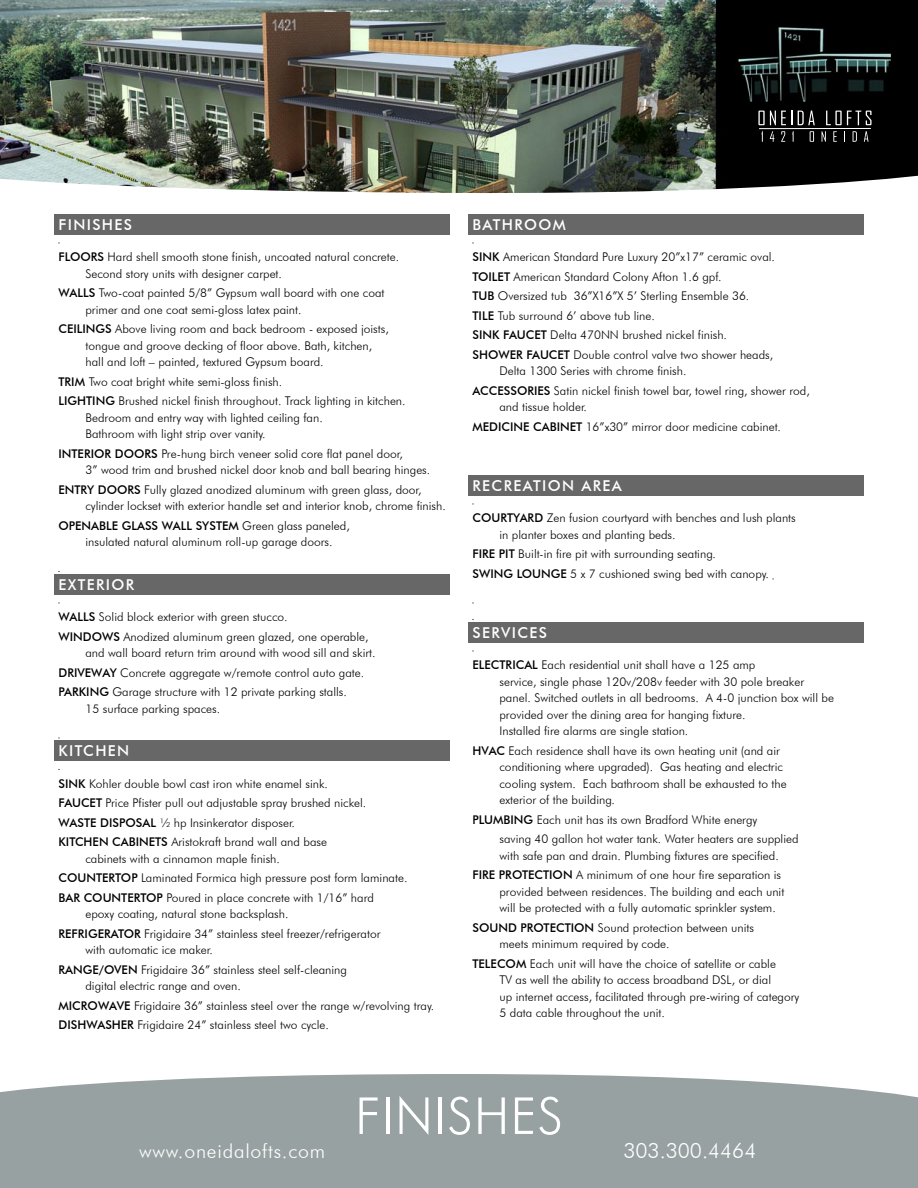
<style>
.page{position:relative;width:918px;height:1188px;background:#fff}
.page>*{position:absolute;margin:0;border:0;box-sizing:border-box;transform-origin:0 0}
.t1{font:300 51px "Futura BT";letter-spacing:.02em;color:#fff}
.t2{font:300 21px "Futura BT";color:#fff}
.t3{font:300 19.5px "Futura BT";letter-spacing:.04em;color:#fff}
.tab{font:500 15px "Futura BT";letter-spacing:.09em;color:#fff}
.tab-2{font:300 12px/16.5px "Futura BT";color:#000}
.s1{font-weight:500}
</style>
<div class="page">
<img style="left:0;top:0;width:918px;height:193px">
<div style="left:0;top:1074px;width:918px;height:114px;background:#98a1a1"></div>
<svg style="left:761px;top:131px;width:2px;height:11px"></svg>
<svg style="left:770px;top:131px;width:4px;height:11px"></svg>
<svg style="left:781px;top:131px;width:4px;height:11px"></svg>
<svg style="left:792px;top:131px;width:2px;height:11px"></svg>
<svg style="left:810px;top:131px;width:4px;height:11px"></svg>
<svg style="left:822px;top:131px;width:4px;height:11px"></svg>
<svg style="left:833px;top:131px;width:4px;height:11px"></svg>
<svg style="left:853px;top:131px;width:4px;height:11px"></svg>
<svg style="left:864px;top:131px;width:5px;height:11px"></svg>
<svg style="left:758px;top:111px;width:34px;height:14px"></svg>
<svg style="left:798px;top:111px;width:17px;height:14px"></svg>
<svg style="left:826px;top:111px;width:46px;height:14px"></svg>
<hr style="left:759px;top:128px;width:112px;height:1px;background:#fff">
<div style="left:468px;top:622px;width:396px;height:21px;background:#686767"></div>
<div style="left:468px;top:475px;width:396px;height:21px;background:#686767"></div>
<div style="left:468px;top:214px;width:396px;height:22px;background:#686767"></div>
<div style="left:54px;top:740px;width:396px;height:21px;background:#686767"></div>
<div style="left:54px;top:574px;width:396px;height:21px;background:#686767"></div>
<div style="left:54px;top:214px;width:396px;height:22px;background:#686767"></div>
<p class="tab" style="left:58px;top:215px;width:75px">FINISHES</p>
<p class="tab-2" style="left:86px;top:249px;width:315px;text-indent:-27px"><span class="s1">FLOORS</span> Hard shell smooth stone finish, uncoated natural concrete.<br>Second story units with designer carpet.</p>
<p class="tab-2" style="left:86px;top:285px;width:301px;text-indent:-27px"><span class="s1">WALLS</span> Two-coat painted 5/8” Gypsum wall board with one coat primer and one coat semi-gloss latex paint.</p>
<p class="tab-2" style="left:86px;top:321px;width:305px;text-indent:-27px"><span class="s1">CEILINGS</span> Above living room and back bedroom - exposed joists, tongue and groove decking of floor above. Bath, kitchen, hall and loft – painted, textured Gypsum board.</p>
<p class="tab-2" style="left:58px;top:373px;width:225px"><span class="s1">TRIM</span> Two coat bright white semi-gloss finish.</p>
<p class="tab-2" style="left:86px;top:393px;width:322px;text-indent:-27px"><span class="s1">LIGHTING</span> Brushed nickel finish throughout. Track lighting in kitchen.<br>Bedroom and entry way with lighted ceiling fan.<br>Bathroom with light strip over vanity.</p>
<p class="tab-2" style="left:86px;top:445px;width:346px;text-indent:-27px"><span class="s1">INTERIOR DOORS</span> Pre-hung birch veneer solid core flat panel door,<br>3” wood trim and brushed nickel door knob and ball bearing hinges.</p>
<p class="tab-2" style="left:86px;top:481px;width:362px;text-indent:-27px"><span class="s1">ENTRY DOORS</span> Fully glazed anodized aluminum with green glass, door, cylinder lockset with exterior handle set and interior knob, chrome finish.</p>
<p class="tab-2" style="left:86px;top:517px;width:266px;text-indent:-27px"><span class="s1">OPENABLE GLASS WALL SYSTEM</span> Green glass paneled, insulated natural aluminum roll-up garage doors.</p>
<p class="tab" style="left:58px;top:575px;width:77px">EXTERIOR</p>
<p class="tab-2" style="left:58px;top:609px;width:231px"><span class="s1">WALLS</span> Solid block exterior with green stucco.</p>
<p class="tab-2" style="left:86px;top:628px;width:292px;text-indent:-27px"><span class="s1">WINDOWS</span> Anodized aluminum green glazed, one operable, and wall board return trim around with wood sill and skirt.</p>
<p class="tab-2" style="left:58px;top:664px;width:307px"><span class="s1">DRIVEWAY</span> Concrete aggregate w/remote control auto gate.</p>
<p class="tab-2" style="left:86px;top:684px;width:263px;text-indent:-27px"><span class="s1">PARKING</span> Garage structure with 12 private parking stalls.<br>15 surface parking spaces.</p>
<p class="tab" style="left:58px;top:742px;width:72px">KITCHEN</p>
<p class="tab-2" style="left:58px;top:775px;width:271px"><span class="s1">SINK</span> Kohler double bowl cast iron white enamel sink.</p>
<p class="tab-2" style="left:58px;top:795px;width:309px"><span class="s1">FAUCET</span> Price Pfister pull out adjustable spray brushed nickel.</p>
<p class="tab-2" style="left:58px;top:814px;width:238px"><span class="s1">WASTE DISPOSAL</span> 1⁄2 hp Insinkerator disposer.</p>
<p class="tab-2" style="left:86px;top:834px;width:243px;text-indent:-27px"><span class="s1">KITCHEN CABINETS</span> Aristokraft brand wall and base cabinets with a cinnamon maple finish.</p>
<p class="tab-2" style="left:58px;top:870px;width:350px"><span class="s1">COUNTERTOP</span> Laminated Formica high pressure post form laminate.</p>
<p class="tab-2" style="left:86px;top:889px;width:290px;text-indent:-27px"><span class="s1">BAR COUNTERTOP</span> Poured in place concrete with 1/16” hard epoxy coating, natural stone backsplash.</p>
<p class="tab-2" style="left:86px;top:925px;width:296px;text-indent:-27px"><span class="s1">REFRIGERATOR</span> Frigidaire 34” stainless steel freezer/refrigerator with automatic ice maker.</p>
<p class="tab-2" style="left:86px;top:961px;width:263px;text-indent:-27px"><span class="s1">RANGE/OVEN</span> Frigidaire 36” stainless steel self-cleaning digital electric range and oven.</p>
<p class="tab-2" style="left:58px;top:997px;width:377px"><span class="s1">MICROWAVE</span> Frigidaire 36” stainless steel over the range w/revolving tray.</p>
<p class="tab-2" style="left:58px;top:1017px;width:272px"><span class="s1">DISHWASHER</span> Frigidaire 24” stainless steel two cycle.</p>
<p class="tab" style="left:472px;top:215px;width:95px">BATHROOM</p>
<p class="tab-2" style="left:472px;top:249px;width:304px"><span class="s1">SINK</span> American Standard Pure Luxury 20”x17” ceramic oval.</p>
<p class="tab-2" style="left:472px;top:268px;width:251px"><span class="s1">TOILET</span> American Standard Colony Afton 1.6 gpf.</p>
<p class="tab-2" style="left:472px;top:288px;width:278px"><span class="s1">TUB</span> Oversized tub 36”X16”X 5’ Sterling Ensemble 36.</p>
<p class="tab-2" style="left:472px;top:307px;width:184px"><span class="s1">TILE</span> Tub surround 6’ above tub line.</p>
<p class="tab-2" style="left:472px;top:327px;width:256px"><span class="s1">SINK FAUCET</span> Delta 470NN brushed nickel finish.</p>
<p class="tab-2" style="left:500px;top:346px;width:275px;text-indent:-27px"><span class="s1">SHOWER FAUCET</span> Double control valve two shower heads,<br>Delta 1300 Series with chrome finish.</p>
<p class="tab-2" style="left:500px;top:382px;width:312px;text-indent:-27px"><span class="s1">ACCESSORIES</span> Satin nickel finish towel bar, towel ring, shower rod, and tissue holder.</p>
<p class="tab-2" style="left:472px;top:418px;width:310px"><span class="s1">MEDICINE CABINET</span> 16”x30” mirror door medicine cabinet.</p>
<p class="tab" style="left:472px;top:476px;width:151px">RECREATION AREA</p>
<p class="tab-2" style="left:500px;top:510px;width:298px;text-indent:-27px"><span class="s1">COURTYARD</span> Zen fusion courtyard with benches and lush plants in planter boxes and planting beds.</p>
<p class="tab-2" style="left:472px;top:546px;width:245px"><span class="s1">FIRE PIT</span> Built-in fire pit with surrounding seating.</p>
<p class="tab-2" style="left:472px;top:565px;width:298px"><span class="s1">SWING LOUNGE</span> 5 x 7 cushioned swing bed with canopy.</p>
<p class="tab" style="left:472px;top:623px;width:76px">SERVICES</p>
<p class="tab-2" style="left:500px;top:657px;width:336px;text-indent:-27px"><span class="s1">ELECTRICAL</span> Each residential unit shall have a 125 amp<br>service, single phase 120v/208v feeder with 30 pole breaker panel. Switched outlets in all bedrooms. A 4-0 junction box will be provided over the dining area for hanging fixture.<br>Installed fire alarms are single station.</p>
<p class="tab-2" style="left:500px;top:742px;width:289px;text-indent:-27px"><span class="s1">HVAC</span> Each residence shall have its own heating unit (and air conditioning where upgraded). Gas heating and electric cooling system. Each bathroom shall be exhausted to the exterior of the building.</p>
<p class="tab-2" style="left:500px;top:810px;width:301px;line-height:19.5px;text-indent:-27px"><span class="s1">PLUMBING</span> Each unit has its own Bradford White energy<br>saving 40 gallon hot water tank. Water heaters are supplied</p>
<p class="tab-2" style="left:500px;top:847px;width:281px">with safe pan and drain. Plumbing fixtures are specified.</p>
<p class="tab-2" style="left:500px;top:867px;width:286px;text-indent:-27px"><span class="s1">FIRE PROTECTION</span> A minimum of one hour fire separation is provided between residences. The building and each unit will be protected with a fully automatic sprinkler system.</p>
<p class="tab-2" style="left:500px;top:919px;width:256px;text-indent:-27px"><span class="s1">SOUND PROTECTION</span> Sound protection between units meets minimum required by code.</p>
<p class="tab-2" style="left:500px;top:955px;width:301px;text-indent:-27px"><span class="s1">TELECOM</span> Each unit will have the choice of satellite or cable<br>TV as well the ability to access broadband DSL, or dial<br>up internet access, facilitated through pre-wiring of category 5 data cable throughout the unit.</p>
<p class="t1" style="left:355px;top:1085px;width:209px">FINISHES</p>
<p class="t3" style="left:139px;top:1139px;width:187px">www.oneidalofts.com</p>
<p class="t2" style="left:623px;top:1138px;width:135px">303.300.4464</p>
</div>
